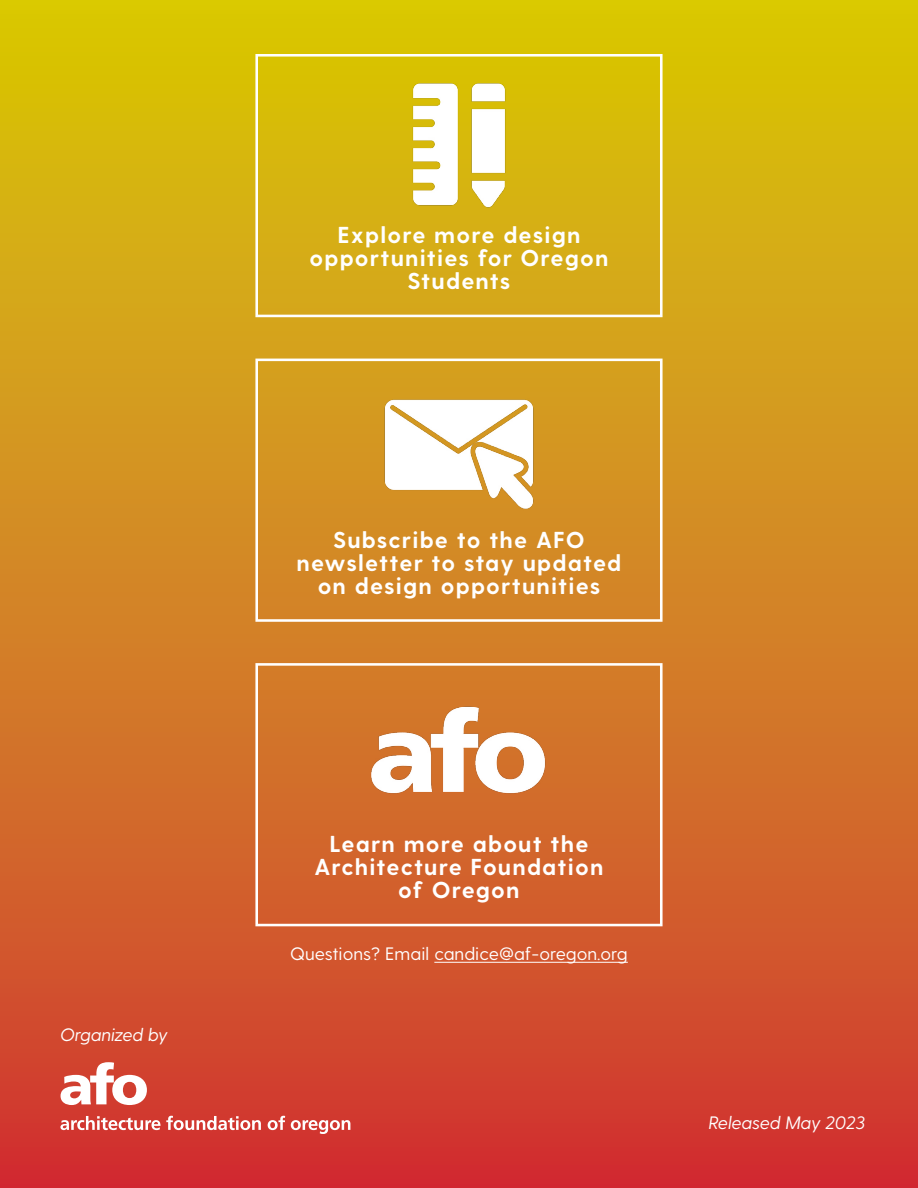
<style>
.page{position:relative;width:918px;height:1188px;background:#fff}
.page>*{position:absolute;margin:0;border:0;box-sizing:border-box;transform-origin:0 0}
.t1{font:700 23.1px/23.1px "Greycliff CF";letter-spacing:.05em;color:#fff;text-align:center}
.t2{font:18px "Greycliff CF";color:#fff}
.t3{font:italic 18px "Greycliff CF";color:#fff}
</style>
<div class="page">
<div style="left:0;top:0;width:918px;height:1188px;background:linear-gradient(to bottom,#d7ce0a,#d03638)"></div>
<hr style="left:434px;top:962px;width:194px;height:1px;background:#fff">
<img style="left:395px;top:81px;width:128px;height:129px">
<div style="left:255px;top:54px;width:408px;height:263px;border:3px solid #fff"></div>
<div style="left:255px;top:359px;width:408px;height:263px;border:3px solid #fff"></div>
<div style="left:255px;top:663px;width:408px;height:263px;border:3px solid #fff"></div>
<img style="left:380px;top:396px;width:158px;height:117px">
<img style="left:356px;top:705px;width:206px;height:93px">
<svg style="left:61px;top:1062px;width:86px;height:43px"></svg>
<svg style="left:60px;top:1116px;width:201px;height:14px"></svg>
<svg style="left:268px;top:1116px;width:17px;height:14px"></svg>
<svg style="left:291px;top:1120px;width:59px;height:14px"></svg>
<p class="t3" style="left:60px;top:1024px;width:109px">Organized by</p>
<p class="t1" style="left:309px;top:224px;width:301px">Explore more design opportunities for Oregon<br>Students</p>
<p class="t1" style="left:297px;top:529px;width:326px">Subscribe to the AFO newsletter to stay updated on design opportunities</p>
<p class="t1" style="left:314px;top:833px;width:291px">Learn more about the<br>Architecture Foundation of Oregon</p>
<p class="t2" style="left:290px;top:944px;width:339px">Questions? Email candice@af-oregon.org</p>
<p class="t3" style="left:709px;top:1112px;width:158px">Released May 2023</p>
</div>
